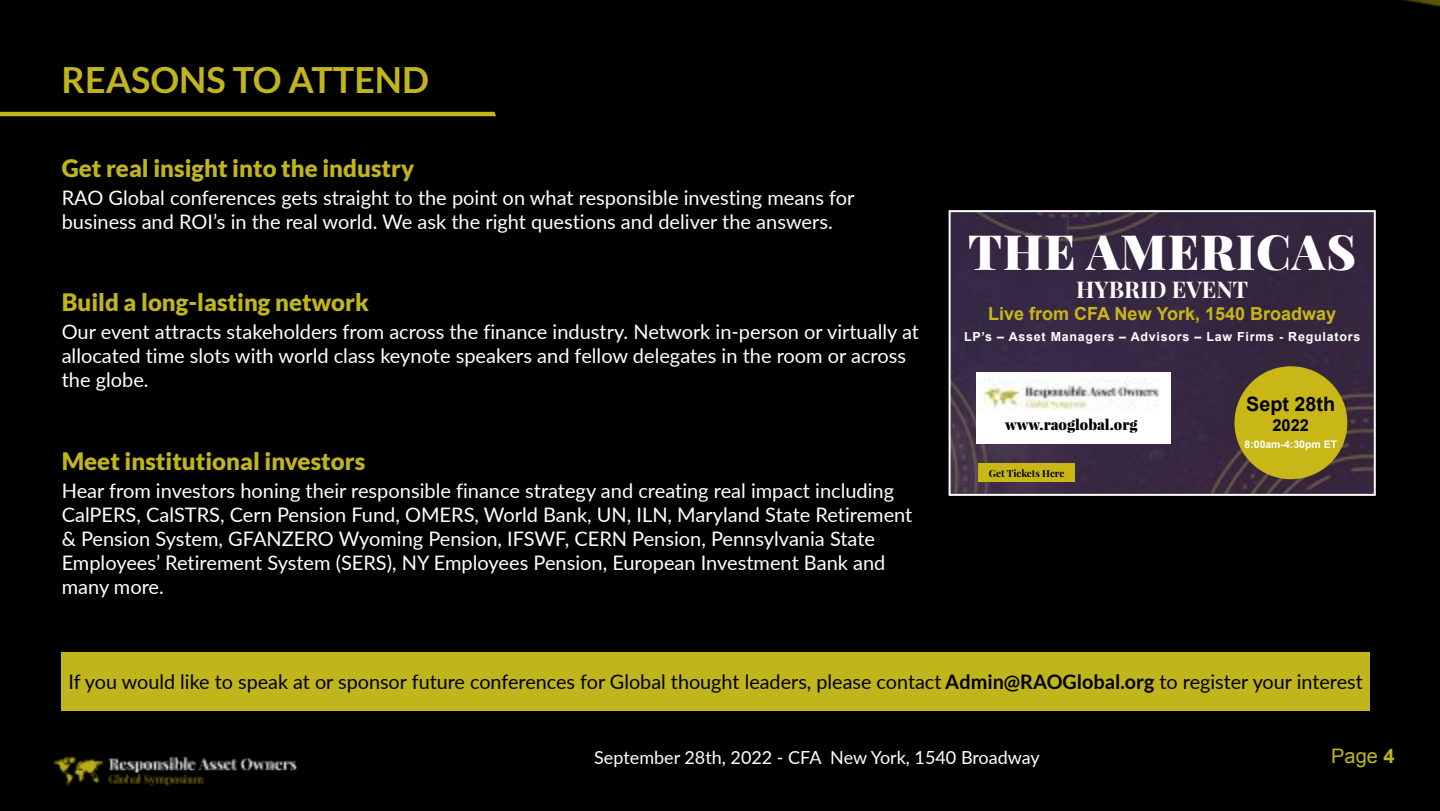
<style>
.page{position:relative;width:1440px;height:811px;background:#fff}
.page>*{position:absolute;margin:0;border:0;box-sizing:border-box;transform-origin:0 0}
.t1{font:900 48.4px "Playfair Display";letter-spacing:.02em;color:#fff}
.t2{font:700 36px "Lato";color:#c0b51b}
.t3{font:900 24px "Lato";color:#c0b51b}
.t4{font:700 23px "Playfair Display";color:#fff}
.t5{font:20px/24px "Lato";color:#fff}
.t6{font:20px "Lato";color:#000}
.t7{font:20px "Arial";color:#c0b51b}
.t8{font:700 19.8px "Arial";color:#000}
.t9{font:18px "Lato";color:#fff}
.t10{font:700 18px "Arial";color:#c8b716}
.t11{font:700 16.4px "Arial";color:#000}
.t12{font:900 14.6px "Playfair Display";color:#000}
.t13{font:700 12.4px "Arial";letter-spacing:.06em;color:#fff}
.t14{font:700 10.4px "Arial";color:#fff}
.t15{font:700 10px "Playfair Display";color:#000}
.s1{font-weight:700}
</style>
<div class="page">
<div style="left:0;top:0;width:1440px;height:810px;background:#000"></div>
<hr style="left:0;top:112px;width:496px;height:4px;background:#bdb814">
<img style="left:952px;top:213px;width:421px;height:279px">
<div style="left:949px;top:210px;width:427px;height:285px;border:2px solid #fff"></div>
<div style="left:976px;top:372px;width:195px;height:72px;background:#fff"></div>
<div style="left:1234px;top:366px;width:113px;height:113px;background:#c8b716;border-radius:50%"></div>
<div style="left:979px;top:463px;width:96px;height:18px;background:#c8b716"></div>
<img style="left:978px;top:378px;width:181px;height:32px">
<div style="left:62px;top:652px;width:1308px;height:58px;background:#c0b51b"></div>
<img style="left:45px;top:747px;width:255px;height:48px">
<h2 class="t2" style="left:62px;top:59px;width:369px">REASONS TO ATTEND</h2>
<p class="t3" style="left:62px;top:154px;width:354px">Get real insight into the industry</p>
<p class="t5" style="left:62px;top:185px;width:794px">RAO Global conferences gets straight to the point on what responsible investing means for business and ROI’s in the real world. We ask the right questions and deliver the answers.</p>
<p class="t3" style="left:62px;top:288px;width:309px">Build a long-lasting network</p>
<p class="t5" style="left:62px;top:319px;width:859px">Our event attracts stakeholders from across the finance industry. Network in-person or virtually at allocated time slots with world class keynote speakers and fellow delegates in the room or across the globe.</p>
<p class="t3" style="left:62px;top:447px;width:305px">Meet institutional investors</p>
<p class="t5" style="left:62px;top:477px;width:852px">Hear from investors honing their responsible finance strategy and creating real impact including CalPERS, CalSTRS, Cern Pension Fund, OMERS, World Bank, UN, ILN, Maryland State Retirement &amp; Pension System, GFANZERO Wyoming Pension, IFSWF, CERN Pension, Pennsylvania State Employees’ Retirement System (SERS), NY Employees Pension, European Investment Bank and many more.</p>
<h1 class="t1" style="left:968px;top:221px;width:390px">THE AMERICAS</h1>
<p class="t4" style="left:1076px;top:275px;width:174px">HYBRID EVENT</p>
<p class="t10" style="left:988px;top:301px;width:349px">Live from CFA New York, 1540 Broadway</p>
<p class="t13" style="left:964px;top:328px;width:398px">LP’s – Asset Managers – Advisors – Law Firms - Regulators</p>
<p class="t12" style="left:1005px;top:415px;width:134px">www.raoglobal.org</p>
<p class="t15" style="left:989px;top:466px;width:77px">Get Tickets Here</p>
<p class="t8" style="left:1246px;top:391px;width:91px">Sept 28th</p>
<p class="t11" style="left:1272px;top:414px;width:38px">2022</p>
<p class="t14" style="left:1245px;top:437px;width:94px">8:00am-4:30pm ET</p>
<p class="t6" style="left:69px;top:667px;width:1296px">If you would like to speak at or sponsor future conferences for Global thought leaders, please contact <span class="s1">Admin@RAOGlobal.org</span> to register your interest</p>
<p class="t9" style="left:594px;top:744px;width:447px">September 28th, 2022 - CFA New York, 1540 Broadway</p>
<p class="t7" style="left:1331px;top:742px;width:65px">Page <span class="s1">4</span></p>
</div>
